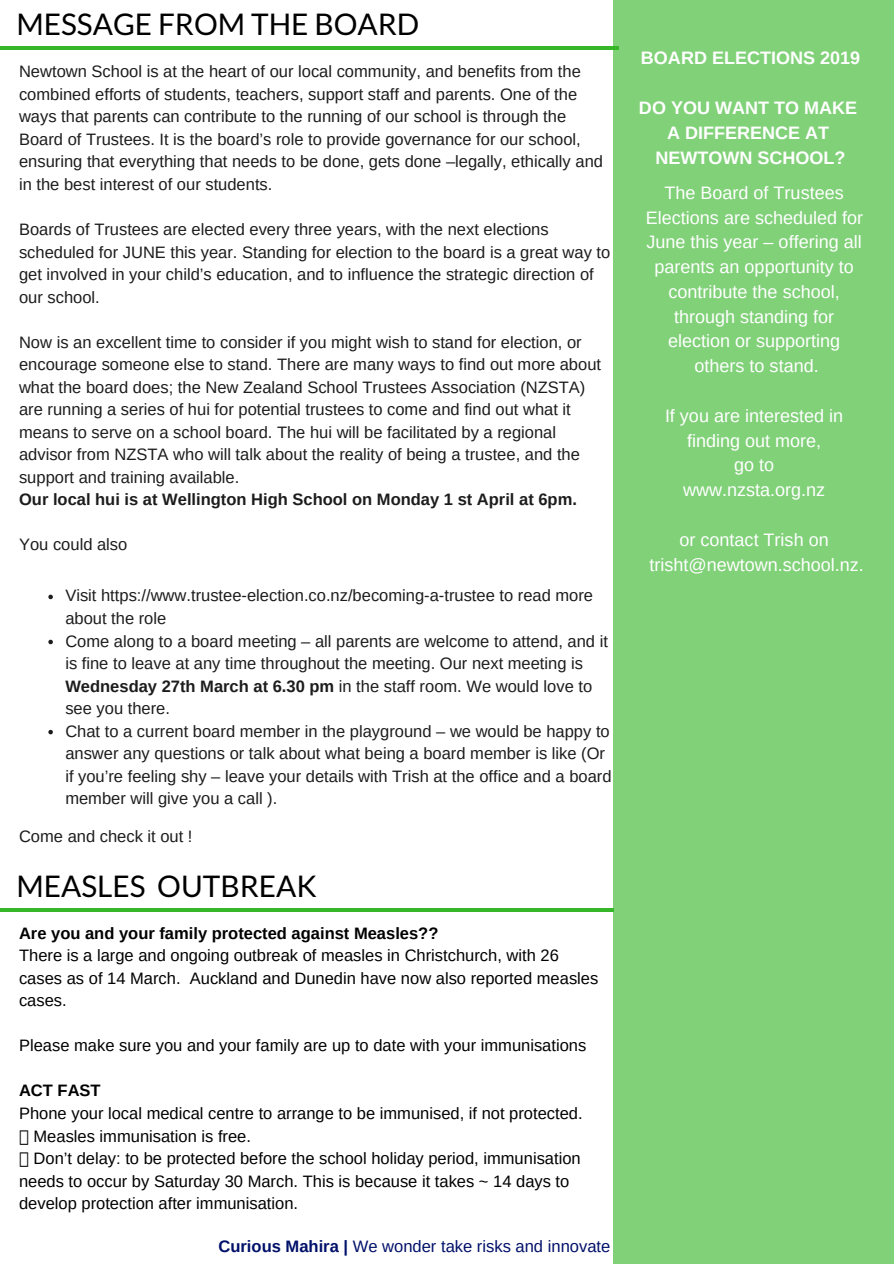
<style>
.page{position:relative;width:894px;height:1264px;background:#fff}
.page>*{position:absolute;margin:0;border:0;box-sizing:border-box;transform-origin:0 0}
.t1{font:29.85px "Lato";color:#000}
.t2{font:18px/24.8px "Arimo";color:#fff;text-align:center}
.t3{font:700 18px/24.8px "Arimo";color:#fff;text-align:center}
.t4{font:16.5px/22.5px "Arimo";color:#1c1c1c}
.t5{font:16.5px/22.5px "Arimo";color:#000}
.t6{font:700 16.5px "Arimo";color:#1c1c1c}
.t7{font:700 16.5px "Arimo";color:#000}
.t8{font:16.5px "Arimo";color:#001069}
.s1{font-weight:700}
</style>
<div class="page">
<div style="left:613px;top:0;width:280px;height:1263px;background:#80d178"></div>
<hr style="left:0;top:46px;width:619px;height:4px;background:#35b729">
<svg style="left:48px;top:594px;width:5px;height:5px"></svg>
<svg style="left:48px;top:639px;width:5px;height:5px"></svg>
<svg style="left:48px;top:730px;width:5px;height:4px"></svg>
<hr style="left:0;top:908px;width:613px;height:3px;background:#35b729">
<h1 class="t1" style="left:16px;top:5px;width:404px">MESSAGE FROM THE BOARD</h1>
<p class="t4" style="left:19px;top:60px;width:585px">Newtown School is at the heart of our local community, and benefits from the combined efforts of students, teachers, support staff and parents. One of the ways that parents can contribute to the running of our school is through the Board of Trustees. It is the board’s role to provide governance for our school, ensuring that everything that needs to be done, gets done –legally, ethically and in the best interest of our students.</p>
<p class="t4" style="left:19px;top:218px;width:592px">Boards of Trustees are elected every three years, with the next elections scheduled for JUNE this year. Standing for election to the board is a great way to get involved in your child’s education, and to influence the strategic direction of our school.</p>
<p class="t4" style="left:19px;top:331px;width:583px">Now is an excellent time to consider if you might wish to stand for election, or encourage someone else to stand. There are many ways to find out more about what the board does; the New Zealand School Trustees Association (NZSTA) are running a series of hui for potential trustees to come and find out what it means to serve on a school board. The hui will be facilitated by a regional advisor from NZSTA who will talk about the reality of being a trustee, and the support and training available.</p>
<p class="t6" style="left:19px;top:490px;width:559px">Our local hui is at Wellington High School on Monday 1 st April at 6pm.</p>
<p class="t4" style="left:19px;top:533px;width:110px">You could also</p>
<p class="t4" style="left:65px;top:584px;width:547px">Visit https://www.trustee-election.co.nz/becoming-a-trustee to read more about the role<br>Come along to a board meeting – all parents are welcome to attend, and it is fine to leave at any time throughout the meeting. Our next meeting is <span class="s1">Wednesday 27th March at 6.30 pm</span> in the staff room. We would love to see you there.<br>Chat to a current board member in the playground – we would be happy to answer any questions or talk about what being a board member is like (Or if you’re feeling shy – leave your details with Trish at the office and a board member will give you a call ).</p>
<p class="t4" style="left:19px;top:825px;width:175px">Come and check it out !</p>
<h1 class="t1" style="left:16px;top:867px;width:302px">MEASLES OUTBREAK</h1>
<p class="t7" style="left:19px;top:923px;width:421px">Are you and your family protected against Measles??</p>
<p class="t5" style="left:19px;top:944px;width:580px">There is a large and ongoing outbreak of measles in Christchurch, with 26 cases as of 14 March. Auckland and Dunedin have now also reported measles cases.</p>
<p class="t5" style="left:19px;top:1034px;width:568px">Please make sure you and your family are up to date with your immunisations</p>
<p class="t7" style="left:19px;top:1081px;width:83px">ACT FAST</p>
<p class="t5" style="left:19px;top:1101px;width:565px">Phone your local medical centre to arrange to be immunised, if not protected.</p>
<p class="t5" style="left:34px;top:1124px;width:219px">Measles immunisation is free.</p>
<p class="t5" style="left:34px;top:1146px;width:548px">Don’t delay: to be protected before the school holiday period, immunisation</p>
<p class="t5" style="left:19px;top:1169px;width:551px">needs to occur by Saturday 30 March. This is because it takes ~ 14 days to</p>
<p class="t5" style="left:19px;top:1192px;width:280px">develop protection after immunisation.</p>
<p class="t8" style="left:218px;top:1236px;width:393px"><span class="s1">Curious Mahira |</span> We wonder take risks and innovate</p>
<p class="t3" style="left:640px;top:46px;width:221px">BOARD ELECTIONS 2019</p>
<p class="t3" style="left:638px;top:95px;width:219px">DO YOU WANT TO MAKE<br>A DIFFERENCE AT<br>NEWTOWN SCHOOL?</p>
<p class="t2" style="left:645px;top:180px;width:219px">The Board of Trustees<br>Elections are scheduled for<br>June this year – offering all parents an opportunity to contribute the school, through standing for election or supporting others to stand.</p>
<p class="t2" style="left:664px;top:403px;width:180px">If you are interested in finding out more,<br>go to www.nzsta.org.nz</p>
<p class="t2" style="left:649px;top:527px;width:216px">or contact Trish on trisht@newtown.school.nz.</p>
</div>
